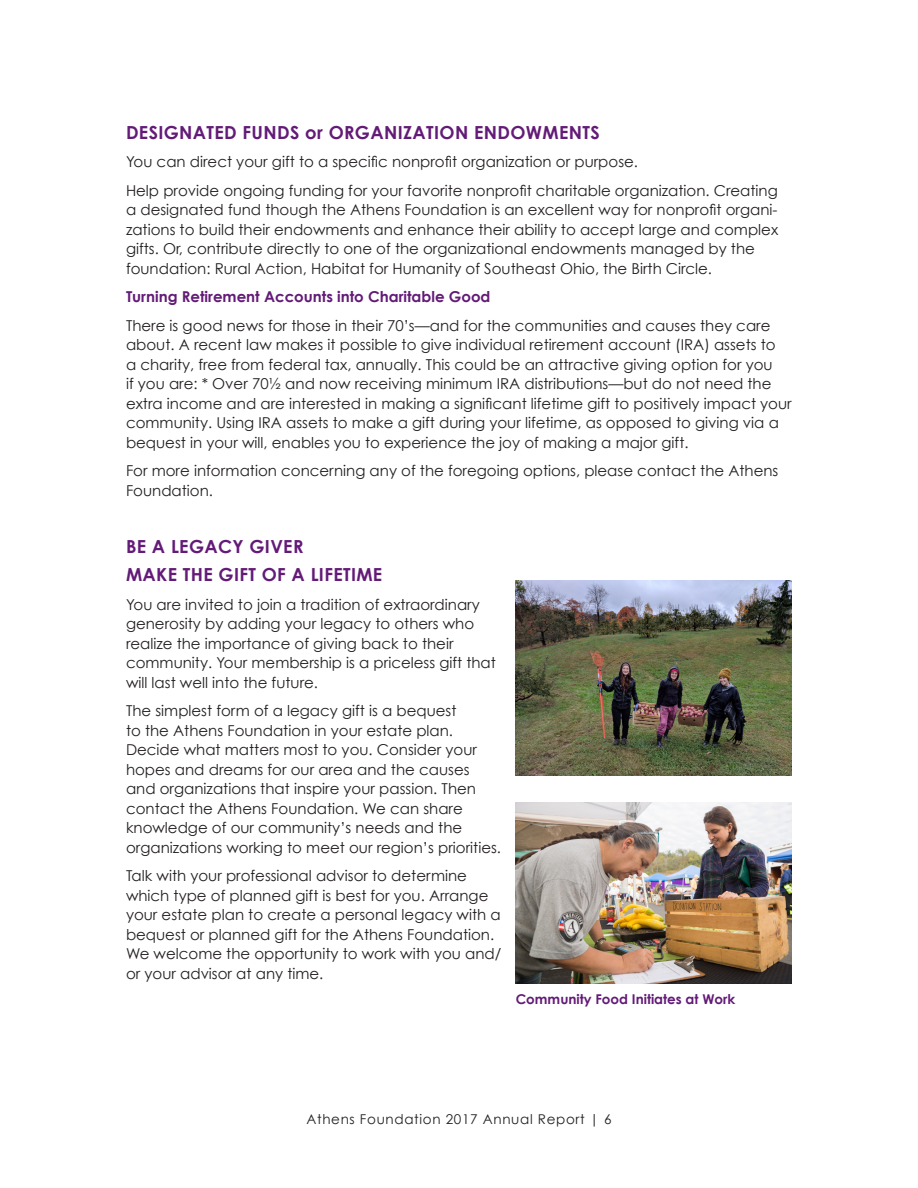
<style>
.page{position:relative;width:918px;height:1188px;background:#fff}
.page>*{position:absolute;margin:0;border:0;box-sizing:border-box;transform-origin:0 0}
.t1{font:700 18px "Century Gothic";letter-spacing:.02em;color:#631b77}
.t2{font:15px/19.5px "Century Gothic";color:#231f20}
.t3{font:700 15px "Century Gothic";color:#631b77}
.t4{font:13.5px "Century Gothic";letter-spacing:.05em;color:#231f20}
.t5{font:700 13.5px "Century Gothic";color:#631b77}
</style>
<div class="page">
<img style="left:515px;top:803px;width:277px;height:180px">
<img style="left:516px;top:581px;width:275px;height:195px">
<p class="t1" style="left:126px;top:121px;width:475px">DESIGNATED FUNDS or ORGANIZATION ENDOWMENTS</p>
<p class="t2" style="left:126px;top:152px;width:514px">You can direct your gift to a specific nonprofit organization or purpose.</p>
<p class="t2" style="left:126px;top:180px;width:654px">Help provide ongoing funding for your favorite nonprofit charitable organization. Creating a designated fund though the Athens Foundation is an excellent way for nonprofit organi&shy;zations to build their endowments and enhance their ability to accept large and complex gifts. Or, contribute directly to one of the organizational endowments managed by the foundation: Rural Action, Habitat for Humanity of Southeast Ohio, the Birth Circle.</p>
<p class="t3" style="left:126px;top:287px;width:366px">Turning Retirement Accounts into Charitable Good</p>
<p class="t2" style="left:126px;top:315px;width:667px">There is good news for those in their 70’s—and for the communities and causes they care about. A recent law makes it possible to give individual retirement account (IRA) assets to<br>a charity, free from federal tax, annually. This could be an attractive giving option for you<br>if you are: * Over 70½ and now receiving minimum IRA distributions—but do not need the extra income and are interested in making a significant lifetime gift to positively impact your community. Using IRA assets to make a gift during your lifetime, as opposed to giving via a bequest in your will, enables you to experience the joy of making a major gift.</p>
<p class="t2" style="left:126px;top:461px;width:654px">For more information concerning any of the foregoing options, please contact the Athens<br>Foundation.</p>
<p class="t1" style="left:126px;top:535px;width:179px">BE A LEGACY GIVER</p>
<p class="t1" style="left:126px;top:563px;width:258px">MAKE THE GIFT OF A LIFETIME</p>
<p class="t2" style="left:126px;top:594px;width:371px">You are invited to join a tradition of extraordinary generosity by adding your legacy to others who realize the importance of giving back to their community. Your membership is a priceless gift that will last well into the future.</p>
<p class="t2" style="left:126px;top:701px;width:377px">The simplest form of a legacy gift is a bequest<br>to the Athens Foundation in your estate plan.<br>Decide what matters most to you. Consider your hopes and dreams for our area and the causes and organizations that inspire your passion. Then contact the Athens Foundation. We can share knowledge of our community’s needs and the organizations working to meet our region’s priorities.</p>
<p class="t2" style="left:126px;top:866px;width:377px">Talk with your professional advisor to determine which type of planned gift is best for you. Arrange your estate plan to create a personal legacy with a bequest or planned gift for the Athens Foundation.<br>We welcome the opportunity to work with you and/ or your advisor at any time.</p>
<p class="t5" style="left:516px;top:990px;width:221px">Community Food Initiates at Work</p>
<p class="t4" style="left:306px;top:1111px;width:307px">Athens Foundation 2017 Annual Report | 6</p>
</div>
